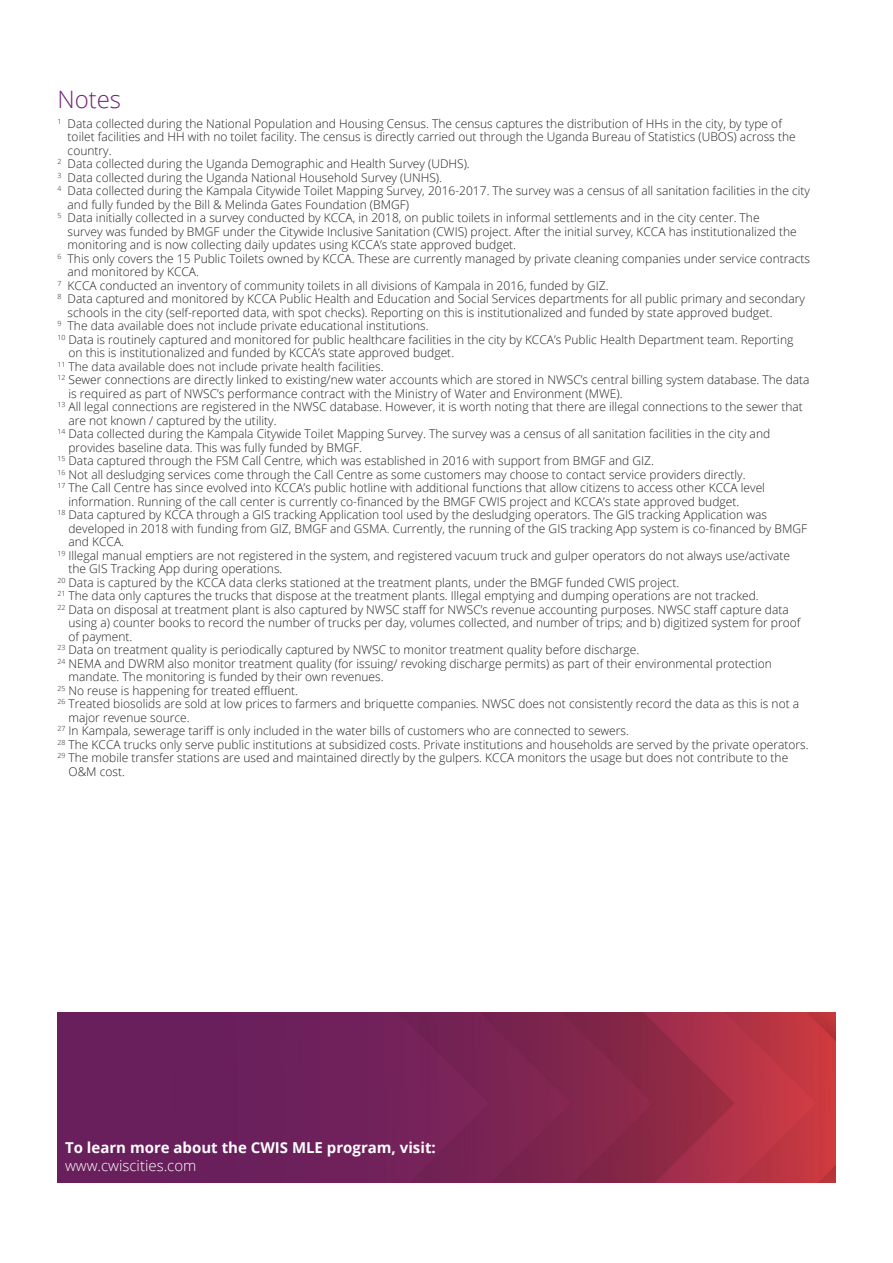
<style>
.page{position:relative;width:893px;height:1263px;background:#fff}
.page>*{position:absolute;margin:0;border:0;box-sizing:border-box;transform-origin:0 0}
.SUB_HEADING_16{font:300 24px "Open Sans";color:#702775}
.t1{font:700 15px "Open Sans";color:#fff}
.t2{font:300 15px "Open Sans";color:#fff}
.FootNote{font:300 12px/13.5px "Open Sans";color:#231f20}
</style>
<div class="page">
<img style="left:57px;top:1013px;width:779px;height:169px">
<p class="SUB_HEADING_16" style="left:57px;top:83px;width:65px">Notes</p>
<p class="FootNote" style="left:68px;top:116px;width:730px;text-indent:-10px"><sup>1</sup> Data collected during the National Population and Housing Census. The census captures the distribution of HHs in the city, by type of toilet facilities and HH with no toilet facility. The census is directly carried out through the Uganda Bureau of Statistics (UBOS) across the country.</p>
<p class="FootNote" style="left:57px;top:157px;width:414px"><sup>2</sup> Data collected during the Uganda Demographic and Health Survey (UDHS).</p>
<p class="FootNote" style="left:57px;top:170px;width:386px"><sup>3</sup> Data collected during the Uganda National Household Survey (UNHS).</p>
<p class="FootNote" style="left:68px;top:184px;width:744px;text-indent:-10px"><sup>4</sup> Data collected during the Kampala Citywide Toilet Mapping Survey, 2016-2017. The survey was a census of all sanitation facilities in the city and fully funded by the Bill &amp; Melinda Gates Foundation (BMGF)</p>
<p class="FootNote" style="left:68px;top:211px;width:731px;text-indent:-10px"><sup>5</sup> Data initially collected in a survey conducted by KCCA, in 2018, on public toilets in informal settlements and in the city center. The survey was funded by BMGF under the Citywide Inclusive Sanitation (CWIS) project. After the initial survey, KCCA has institutionalized the monitoring and is now collecting daily updates using KCCA’s state approved budget.</p>
<p class="FootNote" style="left:68px;top:251px;width:744px;text-indent:-10px"><sup>6</sup> This only covers the 15 Public Toilets owned by KCCA. These are currently managed by private cleaning companies under service contracts and monitored by KCCA.</p>
<p class="FootNote" style="left:57px;top:278px;width:553px"><sup>7</sup> KCCA conducted an inventory of community toilets in all divisions of Kampala in 2016, funded by GIZ.</p>
<p class="FootNote" style="left:68px;top:292px;width:739px;text-indent:-10px"><sup>8</sup> Data captured and monitored by KCCA Public Health and Education and Social Services departments for all public primary and secondary schools in the city (self-reported data, with spot checks). Reporting on this is institutionalized and funded by state approved budget.</p>
<p class="FootNote" style="left:57px;top:319px;width:373px"><sup>9</sup> The data available does not include private educational institutions.</p>
<p class="FootNote" style="left:69px;top:332px;width:726px;text-indent:-11px"><sup>10</sup> Data is routinely captured and monitored for public healthcare facilities in the city by KCCA’s Public Health Department team. Reporting on this is institutionalized and funded by KCCA’s state approved budget.</p>
<p class="FootNote" style="left:57px;top:359px;width:328px"><sup>11</sup> The data available does not include private health facilities.</p>
<p class="FootNote" style="left:69px;top:373px;width:742px;text-indent:-11px"><sup>12</sup> Sewer connections are directly linked to existing/new water accounts which are stored in NWSC’s central billing system database. The data is required as part of NWSC’s performance contract with the Ministry of Water and Environment (MWE).</p>
<p class="FootNote" style="left:69px;top:400px;width:736px;text-indent:-11px"><sup>13</sup> All legal connections are registered in the NWSC database. However, it is worth noting that there are illegal connections to the sewer that are not known / captured by the utility.</p>
<p class="FootNote" style="left:69px;top:427px;width:703px;text-indent:-11px"><sup>14</sup> Data collected during the Kampala Citywide Toilet Mapping Survey. The survey was a census of all sanitation facilities in the city and provides baseline data. This was fully funded by BMGF.</p>
<p class="FootNote" style="left:57px;top:454px;width:598px"><sup>15</sup> Data captured through the FSM Call Centre, which was established in 2016 with support from BMGF and GIZ.</p>
<p class="FootNote" style="left:57px;top:467px;width:690px"><sup>16</sup> Not all desludging services come through the Call Centre as some customers may choose to contact service providers directly.</p>
<p class="FootNote" style="left:69px;top:481px;width:698px;text-indent:-11px"><sup>17</sup> The Call Centre has since evolved into KCCA’s public hotline with additional functions that allow citizens to access other KCCA level information. Running of the call center is currently co-financed by the BMGF CWIS project and KCCA’s state approved budget.</p>
<p class="FootNote" style="left:69px;top:508px;width:740px;text-indent:-11px"><sup>18</sup> Data captured by KCCA through a GIS tracking Application tool used by the desludging operators. The GIS tracking Application was developed in 2018 with funding from GIZ, BMGF and GSMA. Currently, the running of the GIS tracking App system is co-financed by BMGF and KCCA.</p>
<p class="FootNote" style="left:69px;top:548px;width:723px;text-indent:-11px"><sup>19</sup> Illegal manual emptiers are not registered in the system, and registered vacuum truck and gulper operators do not always use/activate the GIS Tracking App during operations.</p>
<p class="FootNote" style="left:57px;top:575px;width:623px"><sup>20</sup> Data is captured by the KCCA data clerks stationed at the treatment plants, under the BMGF funded CWIS project.</p>
<p class="FootNote" style="left:57px;top:589px;width:703px"><sup>21</sup> The data only captures the trucks that dispose at the treatment plants. Illegal emptying and dumping operations are not tracked.</p>
<p class="FootNote" style="left:69px;top:602px;width:733px;text-indent:-11px"><sup>22</sup> Data on disposal at treatment plant is also captured by NWSC staff for NWSC’s revenue accounting purposes. NWSC staff capture data using a) counter books to record the number of trucks per day, volumes collected, and number of trips; and b) digitized system for proof of payment.</p>
<p class="FootNote" style="left:57px;top:643px;width:583px"><sup>23</sup> Data on treatment quality is periodically captured by NWSC to monitor treatment quality before discharge.</p>
<p class="FootNote" style="left:69px;top:656px;width:705px;text-indent:-11px"><sup>24</sup> NEMA and DWRM also monitor treatment quality (for issuing/ revoking discharge permits) as part of their environmental protection mandate. The monitoring is funded by their own revenues.</p>
<p class="FootNote" style="left:57px;top:683px;width:242px"><sup>25</sup> No reuse is happening for treated effluent.</p>
<p class="FootNote" style="left:69px;top:697px;width:732px;text-indent:-11px"><sup>26</sup> Treated biosolids are sold at low prices to farmers and briquette companies. NWSC does not consistently record the data as this is not a major revenue source.</p>
<p class="FootNote" style="left:57px;top:724px;width:573px"><sup>27</sup> In Kampala, sewerage tariff is only included in the water bills of customers who are connected to sewers.</p>
<p class="FootNote" style="left:57px;top:737px;width:753px"><sup>28</sup> The KCCA trucks only serve public institutions at subsidized costs. Private institutions and households are served by the private operators.</p>
<p class="FootNote" style="left:69px;top:751px;width:721px;text-indent:-11px"><sup>29</sup> The mobile transfer stations are used and maintained directly by the gulpers. KCCA monitors the usage but does not contribute to the<br>O&amp;M cost.</p>
<p class="t1" style="left:65px;top:1137px;width:372px">To learn more about the CWIS MLE program, visit:</p>
<p class="t2" style="left:65px;top:1155px;width:133px">www.cwiscities.com</p>
</div>
